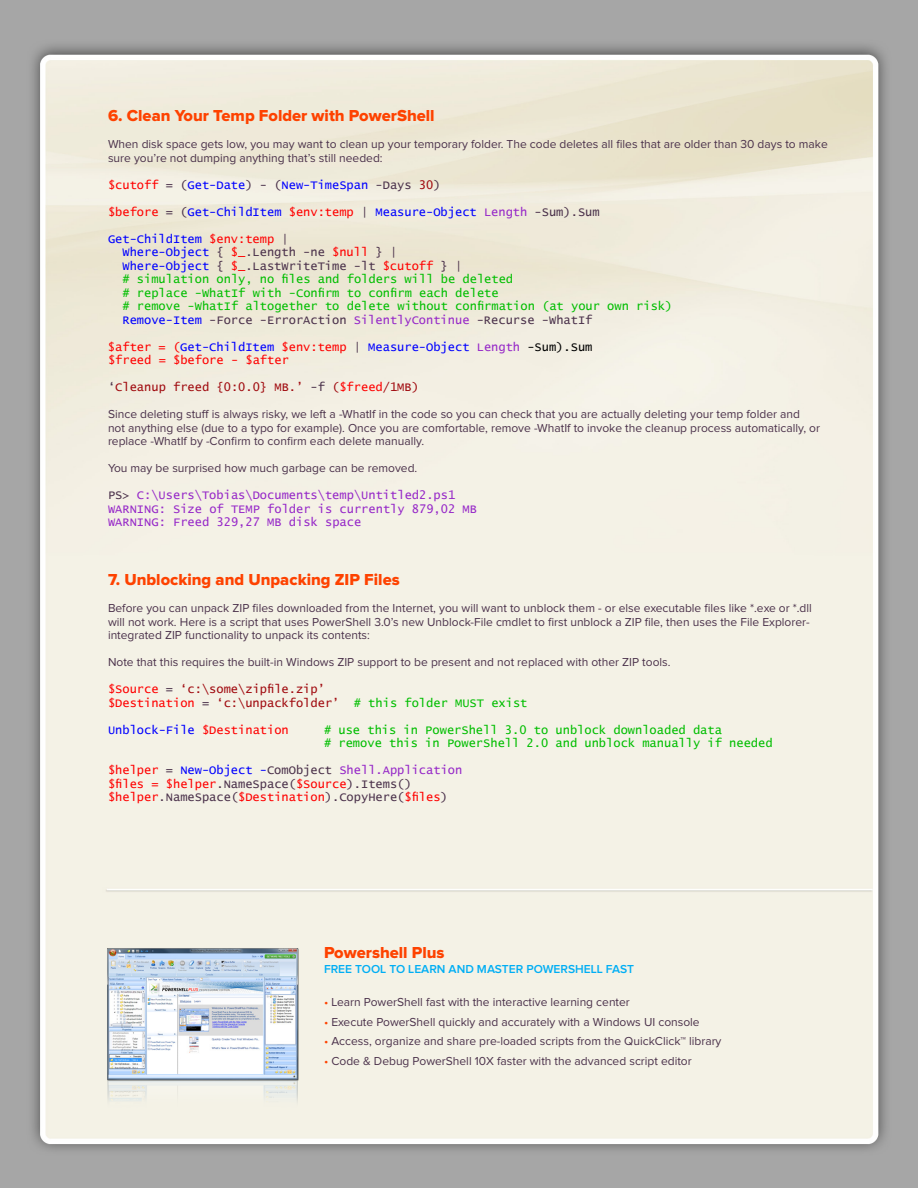
<style>
.page{position:relative;width:918px;height:1188px;background:#fff}
.page>*{position:absolute;margin:0;border:0;box-sizing:border-box;transform-origin:0 0}
.t1{font:16.5px "Proxima Nova Extrabld";color:#fe4200}
.t2{font:12px/13.5px "Proxima Nova";color:#4b324b}
.t3{font:12px/13.5px "Lucida Console";color:#00be00}
.t4{font:12px/13.5px "Lucida Console";color:#f00}
.t5{font:12px "Lucida Console";color:#00f}
.t6{font:12px/13.5px "Lucida Console";color:#9628c8}
.t7{font:12px/13.5px "Lucida Console";color:#a00a0f}
.t8{font:600 12px "Proxima Nova";color:#00aef4}
.s1{color:#f00}
.s2{color:#4b324b}
.s3{color:#a00a0f}
.s4{color:#9628c8}
.s5{color:#00f}
.s6{color:#000}
.s7{color:#00be00}
.s8{color:#fe4200}
</style>
<div class="page">
<img style="left:106px;top:948px;width:193px;height:162px">
<h1 class="t1" style="left:108px;top:106px;width:328px">6. Clean Your Temp Folder with PowerShell</h1>
<p class="t2" style="left:108px;top:138px;width:721px">When disk space gets low, you may want to clean up your temporary folder. The code deletes all files that are older than 30 days to make sure you’re not dumping anything that’s still needed:</p>
<p class="t5" style="left:108px;top:179px;width:334px"><span class="s1">$cutoff</span> <span class="s2">= (</span>Get-Date<span class="s2">) - (</span>New-TimeSpan <span class="s2">-Days</span> <span class="s3">30</span><span class="s2">)</span></p>
<p class="t5" style="left:108px;top:206px;width:493px"><span class="s1">$before</span> <span class="s2">= (</span>Get-ChildItem <span class="s1">$env:temp</span> <span class="s2">|</span> Measure-Object <span class="s4">Length</span> <span class="s2">-Sum).Sum</span></p>
<p class="t3" style="left:122px;top:232px;width:551px;text-indent:-14px"><span class="s5">Get-ChildItem</span> <span class="s1">$env:temp</span> <span class="s2">|<br></span><span class="s5">Where-Object</span> <span class="s2">{</span> <span class="s1">$_</span><span class="s2">.Length -ne</span> <span class="s1">$null</span> <span class="s2">} |<br></span><span class="s5">Where-Object</span> <span class="s2">{</span> <span class="s1">$_</span><span class="s2">.LastWriteTime -lt</span> <span class="s1">$cutoff</span> <span class="s2">} |<br></span># simulation only, no files and folders will be deleted<br># replace -WhatIf with -Confirm to confirm each delete<br># remove -WhatIf altogether to delete without confirmation (at your own risk)<br><span class="s5">Remove-Item</span> <span class="s2">-Force -ErrorAction</span> <span class="s4">SilentlyContinue</span> <span class="s2">-Recurse -WhatIf</span></p>
<p class="t4" style="left:108px;top:340px;width:486px">$after = (<span class="s5">Get-ChildItem</span> $env:temp <span class="s2">|</span> <span class="s5">Measure-Object</span> <span class="s4">Length</span> <span class="s6">-Sum).Sum </span>$freed = $before - $after</p>
<p class="t7" style="left:108px;top:381px;width:312px"><span class="s2">‘</span>Cleanup freed {0:0.0} MB.’ <span class="s2">-f</span> (<span class="s1">$freed</span>/1MB)</p>
<p class="t2" style="left:108px;top:408px;width:714px">Since deleting stuff is always risky, we left a -WhatIf in the code so you can check that you are actually deleting your temp folder and not anything else (due to a typo for example). Once you are comfortable, remove -WhatIf to invoke the cleanup process automatically, or replace -WhatIf by -Confirm to confirm each delete manually.</p>
<p class="t2" style="left:108px;top:462px;width:311px">You may be surprised how much garbage can be removed.</p>
<p class="t6" style="left:108px;top:489px;width:371px"><span class="s2">PS&gt;</span> C:\Users\Tobias\Documents\temp\Untitled2.ps1<br>WARNING: Size of TEMP folder is currently 879,02 MB<br>WARNING: Freed 329,27 MB disk space</p>
<h1 class="t1" style="left:108px;top:570px;width:293px">7. Unblocking and Unpacking ZIP Files</h1>
<p class="t2" style="left:108px;top:602px;width:705px">Before you can unpack ZIP files downloaded from the Internet, you will want to unblock them - or else executable files like *.exe or *.dll will not work. Here is a script that uses PowerShell 3.0’s new Unblock-File cmdlet to first unblock a ZIP file, then uses the File Explorer&shy;integrated ZIP functionality to unpack its contents:</p>
<p class="t2" style="left:108px;top:656px;width:564px">Note that this requires the built-in Windows ZIP support to be present and not replaced with other ZIP tools.</p>
<p class="t7" style="left:108px;top:683px;width:421px"><span class="s1">$Source</span> <span class="s2">=</span> ‘c:\some\zipfile.zip’<br><span class="s1">$Destination</span> <span class="s2">=</span> ‘c:\unpackfolder’ <span class="s7"># this folder MUST exist</span></p>
<p class="t5" style="left:108px;top:724px;width:182px">Unblock-File <span class="s1">$Destination</span></p>
<p class="t3" style="left:324px;top:724px;width:450px"># use this in PowerShell 3.0 to unblock downloaded data<br># remove this in PowerShell 2.0 and unblock manually if needed</p>
<p class="t4" style="left:108px;top:764px;width:356px">$helper <span class="s2">=</span> <span class="s5">New-Object -</span><span class="s2">ComObject</span> <span class="s4">Shell.Application </span>$files = $helper<span class="s2">.NameSpace(</span>$Source<span class="s2">).Items() </span>$helper<span class="s2">.NameSpace(</span>$Destination<span class="s2">).CopyHere(</span>$files<span class="s2">)</span></p>
<h1 class="t1" style="left:324px;top:943px;width:122px">Powershell Plus</h1>
<p class="t8" style="left:324px;top:962px;width:15px">FREE</p>
<p class="t8" style="left:355px;top:962px;width:9px">TOOL</p>
<p class="t8" style="left:389px;top:962px;width:28px">TO LEARN</p>
<p class="t8" style="left:449px;top:962px;width:10px">AND</p>
<p class="t8" style="left:477px;top:962px;width:9px">MASTER</p>
<p class="t8" style="left:526px;top:962px;width:17px">POWER</p>
<p class="t8" style="left:568px;top:962px;width:15px">SHELL</p>
<p class="t8" style="left:606px;top:962px;width:8px">FAST</p>
<p class="t2" style="left:324px;top:996px;width:307px"><span class="s8">•</span> Learn PowerShell fast with the interactive learning center</p>
<p class="t2" style="left:324px;top:1015px;width:377px"><span class="s8">•</span> Execute PowerShell quickly and accurately with a Windows UI console</p>
<p class="t2" style="left:324px;top:1035px;width:399px"><span class="s8">•</span> Access, organize and share pre-loaded scripts from the QuickClick™ library</p>
<p class="t2" style="left:324px;top:1054px;width:369px"><span class="s8">•</span> Code &amp; Debug PowerShell 10X faster with the advanced script editor</p>
</div>
